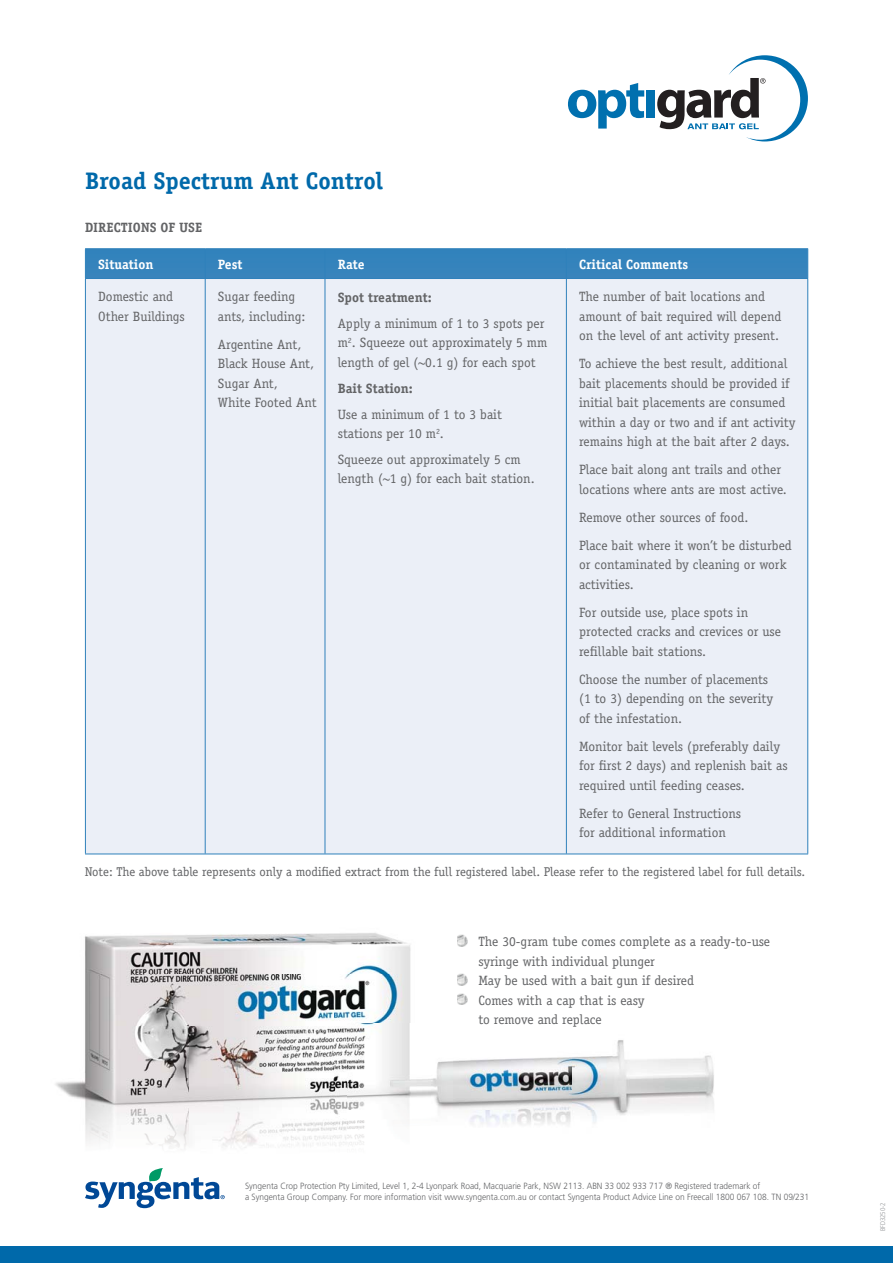
<style>
.page{position:relative;width:893px;height:1263px;background:#fff}
.page>*{position:absolute;margin:0;border:0;box-sizing:border-box;transform-origin:0 0}
.t1{font:700 24px "Officina Serif";color:#0069aa}
.t2{font:13.5px/19.5px "Officina Serif";color:#636466}
.t3{font:700 13.5px "Officina Serif";color:#636466}
.t4{font:700 13.5px "Officina Serif";color:#fff}
.t5{font:13.5px "Officina Serif";letter-spacing:-.02em;color:#636466}
.t6{font:12.75px "Officina Serif";letter-spacing:-.005em;color:#636466}
.t7{font:300 9px/10.5px "Frutiger";color:#636466;scale:.93 1}
.t8{font:300 6.75px "Frutiger";color:#939598;scale:.9 1}
</style>
<div class="page">
<div style="left:0;top:1246px;width:893px;height:17px;background:#0069aa"></div>
<svg style="left:457px;top:935px;width:10px;height:11px"></svg>
<svg style="left:457px;top:974px;width:10px;height:11px"></svg>
<svg style="left:457px;top:993px;width:10px;height:12px"></svg>
<div style="left:86px;top:279px;width:721px;height:574px;background:#ebeff7"></div>
<hr style="left:85px;top:279px;width:1px;height:574px;background:#2f81bb">
<hr style="left:205px;top:279px;width:1px;height:574px;background:#2f81bb">
<hr style="left:325px;top:279px;width:1px;height:574px;background:#2f81bb">
<hr style="left:566px;top:279px;width:1px;height:574px;background:#2f81bb">
<hr style="left:807px;top:279px;width:1px;height:574px;background:#2f81bb">
<hr style="left:85px;top:853px;width:723px;height:1px;background:#2f81bb">
<hr style="left:85px;top:248px;width:120px;height:1px;background:#2f81bb">
<hr style="left:205px;top:248px;width:120px;height:1px;background:#2f81bb">
<hr style="left:325px;top:248px;width:241px;height:1px;background:#2f81bb">
<hr style="left:566px;top:248px;width:242px;height:1px;background:#2f81bb">
<div style="left:85px;top:249px;width:723px;height:29px;background:#3583bc"></div>
<hr style="left:85px;top:278px;width:723px;height:1px;background:#2f81bb">
<img style="left:85px;top:933px;width:326px;height:94px">
<img style="left:55px;top:1027px;width:292px;height:122px">
<img style="left:347px;top:1024px;width:367px;height:121px">
<img style="left:479px;top:1024px;width:122px;height:3px">
<svg style="left:85px;top:1168px;width:140px;height:40px"></svg>
<svg style="left:568px;top:83px;width:76px;height:46px"></svg>
<div style="left:647px;top:90px;width:8px;height:28px;background:#0070af"></div>
<svg style="left:657px;top:55px;width:151px;height:86px"></svg>
<h1 class="t1" style="left:85px;top:172px;width:299px">Broad Spectrum Ant Control</h1>
<p class="t3" style="left:85px;top:222px;width:119px">DIRECTIONS OF USE</p>
<p class="t4" style="left:98px;top:259px;width:57px">Situation</p>
<p class="t4" style="left:218px;top:259px;width:26px">Pest</p>
<p class="t4" style="left:338px;top:259px;width:28px">Rate</p>
<p class="t4" style="left:579px;top:259px;width:110px">Critical Comments</p>
<p class="t2" style="left:98px;top:288px;width:88px">Domestic and<br>Other Buildings</p>
<p class="t2" style="left:218px;top:288px;width:89px">Sugar feeding ants, including:</p>
<p class="t2" style="left:218px;top:336px;width:100px">Argentine Ant,<br>Black House Ant,<br>Sugar Ant,<br>White Footed Ant</p>
<p class="t2" style="left:579px;top:288px;width:204px">The number of bait locations and amount of bait required will depend on the level of ant activity present.</p>
<p class="t2" style="left:579px;top:355px;width:218px">To achieve the best result, additional bait placements should be provided if initial bait placements are consumed within a day or two and if ant activity remains high at the bait after 2 days.</p>
<p class="t2" style="left:579px;top:461px;width:209px">Place bait along ant trails and other locations where ants are most active.</p>
<p class="t2" style="left:579px;top:504px;width:214px;line-height:28px">Remove other sources of food.<br>Place bait where it won’t be disturbed</p>
<p class="t2" style="left:579px;top:556px;width:209px">or contaminated by cleaning or work activities.</p>
<p class="t2" style="left:579px;top:604px;width:203px">For outside use, place spots in protected cracks and crevices or use refillable bait stations.</p>
<p class="t2" style="left:579px;top:671px;width:196px">Choose the number of placements (1 to 3) depending on the severity of the infestation.</p>
<p class="t2" style="left:579px;top:738px;width:210px">Monitor bait levels (preferably daily for first 2 days) and replenish bait as required until feeding ceases.</p>
<p class="t2" style="left:579px;top:805px;width:163px">Refer to General Instructions for additional information</p>
<p class="t6" style="left:85px;top:867px;width:722px">Note: The above table represents only a modified extract from the full registered label. Please refer to the registered label for full details.</p>
<p class="t3" style="left:338px;top:292px;width:95px">Spot treatment:</p>
<p class="t2" style="left:338px;top:315px;width:211px">Apply a minimum of 1 to 3 spots per m<sup>2</sup>. Squeeze out approximately 5 mm length of gel (~0.1 g) for each spot</p>
<p class="t3" style="left:338px;top:383px;width:77px">Bait Station:</p>
<p class="t2" style="left:338px;top:405px;width:166px">Use a minimum of 1 to 3 bait stations per 10 m<sup>2</sup>.</p>
<p class="t2" style="left:338px;top:451px;width:199px">Squeeze out approximately 5 cm length (~1 g) for each bait station.</p>
<p class="t2" style="left:478px;top:933px;width:293px">The 30-gram tube comes complete as a ready-to-use syringe with individual plunger<br>May be used with a bait gun if desired<br>Comes with a cap that is easy</p>
<p class="t5" style="left:478px;top:1015px;width:125px">to remove and replace</p>
<p class="t7" style="left:245px;top:1181px;width:608px">Syngenta Crop Protection Pty Limited, Level 1, 2-4 Lyonpark Road, Macquarie Park, NSW 2113. ABN 33 002 933 717 ® Registered trademark of<br>a Syngenta Group Company. For more information visit www.syngenta.com.au or contact Syngenta Product Advice Line on Freecall 1800 067 108. TN 09/231</p>
<p class="t8" style="left:880px;top:1231px;width:34px;rotate:-90deg">BFD3250-2</p>
</div>
